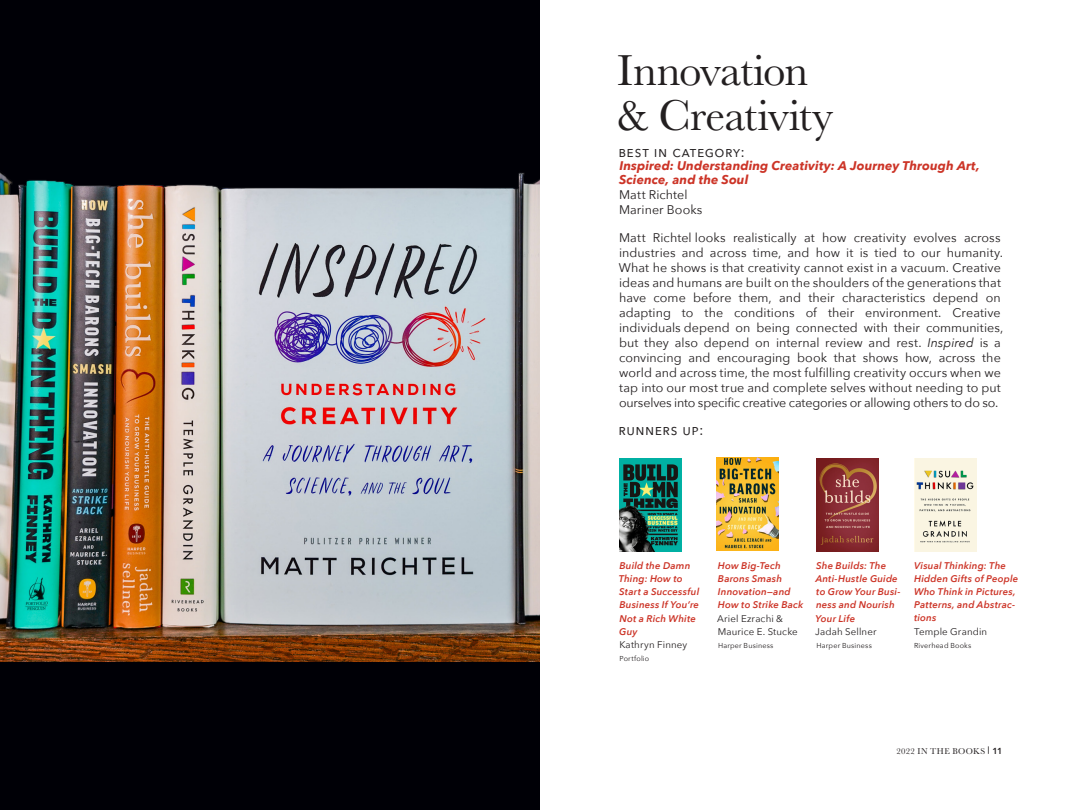
<style>
.page{position:relative;width:1080px;height:810px;background:#fff}
.page>*{position:absolute;margin:0;border:0;box-sizing:border-box;transform-origin:0 0}
.t1{font:45px/45px "Baskerville";letter-spacing:-.02em;color:#231f20}
.t2{font:15px "Avenir Next";letter-spacing:.035em;color:#231f20}
.t3{font:12.5px/15px "Avenir Next";letter-spacing:.005em;color:#231f20}
.t4{font:italic 700 12.5px/13.1px "Avenir Next";letter-spacing:.01em;color:#cc3427}
.t5{font:italic 600 9.75px/13.1px "Avenir Next";letter-spacing:.02em;color:#cc3427}
.t6{font:9.75px/13.1px "Avenir Next";letter-spacing:.015em;color:#231f20}
.t7{font:8.75px "Baskerville";letter-spacing:.06em;color:#231f20}
.t8{font:7.25px "Avenir Next";letter-spacing:.025em;color:#231f20}
.s1{font-style:italic}
.s2{font-style:inherit}
.s3{font-family:"Avenir Next";font-weight:600;font-size:7.5px}
.s4{font-family:"Avenir Next";font-weight:600}
</style>
<div class="page">
<div style="left:0;top:0;width:540px;height:810px;background:#000006"></div>
<img style="left:717px;top:458px;width:62px;height:93px">
<img style="left:619px;top:458px;width:62px;height:93px">
<img style="left:816px;top:458px;width:62px;height:93px">
<img style="left:915px;top:458px;width:62px;height:93px">
<img style="left:0;top:172px;width:540px;height:489px">
<h1 class="t1" style="left:617px;top:49px;width:218px">Innovation &amp; Creativity</h1>
<p class="t2" style="left:618px;top:139px;width:128px">best in category:</p>
<p class="t4" style="left:619px;top:159px;width:362px">Inspired: Understanding Creativity: A Journey Through Art,<br>Science, and the Soul</p>
<p class="t3" style="left:619px;top:186px;width:85px">Matt Richtel<br>Mariner Books</p>
<p class="t3" style="left:619px;top:229px;width:386px">Matt Richtel looks realistically at how creativity evolves across industries and across time, and how it is tied to our humanity.<br>What he shows is that creativity cannot exist in a vacuum. Creative ideas and humans are built on the shoulders of the generations that have come before them, and their characteristics depend on adapting to the conditions of their environment. Creative individuals depend on being connected with their communities, but they also depend on internal review and rest. <span class="s1">Inspired</span> is a convincing and encouraging book that shows how, across the world and across time, the most fulfilling creativity occurs when we tap into our most true and complete selves without needing to put ourselves into specific creative categories or allowing others to do so.</p>
<p class="t2" style="left:618px;top:417px;width:87px">runners up:</p>
<p class="t5" style="left:619px;top:559px;width:82px">Build the Damn<br>Thing: How to<br>Start a Successful<br>Business If You’re<br>Not a Rich White<br>Guy</p>
<p class="t6" style="left:619px;top:637px;width:69px">Kathryn Finney</p>
<p class="t8" style="left:620px;top:652px;width:31px">Portfolio</p>
<p class="t5" style="left:718px;top:559px;width:87px">How Big-Tech<br>Barons Smash<br>Innovation—and<br>How to Strike Back</p>
<p class="t6" style="left:717px;top:611px;width:82px">Ariel Ezrachi &amp;<br>Maurice E. Stucke</p>
<p class="t8" style="left:718px;top:639px;width:57px">Harper Business</p>
<p class="t5" style="left:816px;top:559px;width:86px">She Builds: The<br>Anti-Hustle Guide to Grow Your Busi&shy;ness and Nourish<br>Your Life</p>
<p class="t6" style="left:815px;top:624px;width:63px">Jadah Sellner</p>
<p class="t8" style="left:816px;top:639px;width:57px">Harper Business</p>
<p class="t5" style="left:914px;top:559px;width:106px">Visual Thinking: The<br>Hidden Gifts of People<br>Who Think in Pictures,<br>Patterns, and Abstrac&shy;tions</p>
<p class="t6" style="left:914px;top:624px;width:75px">Temple Grandin</p>
<p class="t8" style="left:914px;top:639px;width:59px">Riverhead Books</p>
<p class="t7" style="left:896px;top:745px;width:108px"><span class="s2">2022</span> IN THE BOOKS <span class="s3">|</span> <span class="s4">11</span></p>
</div>
